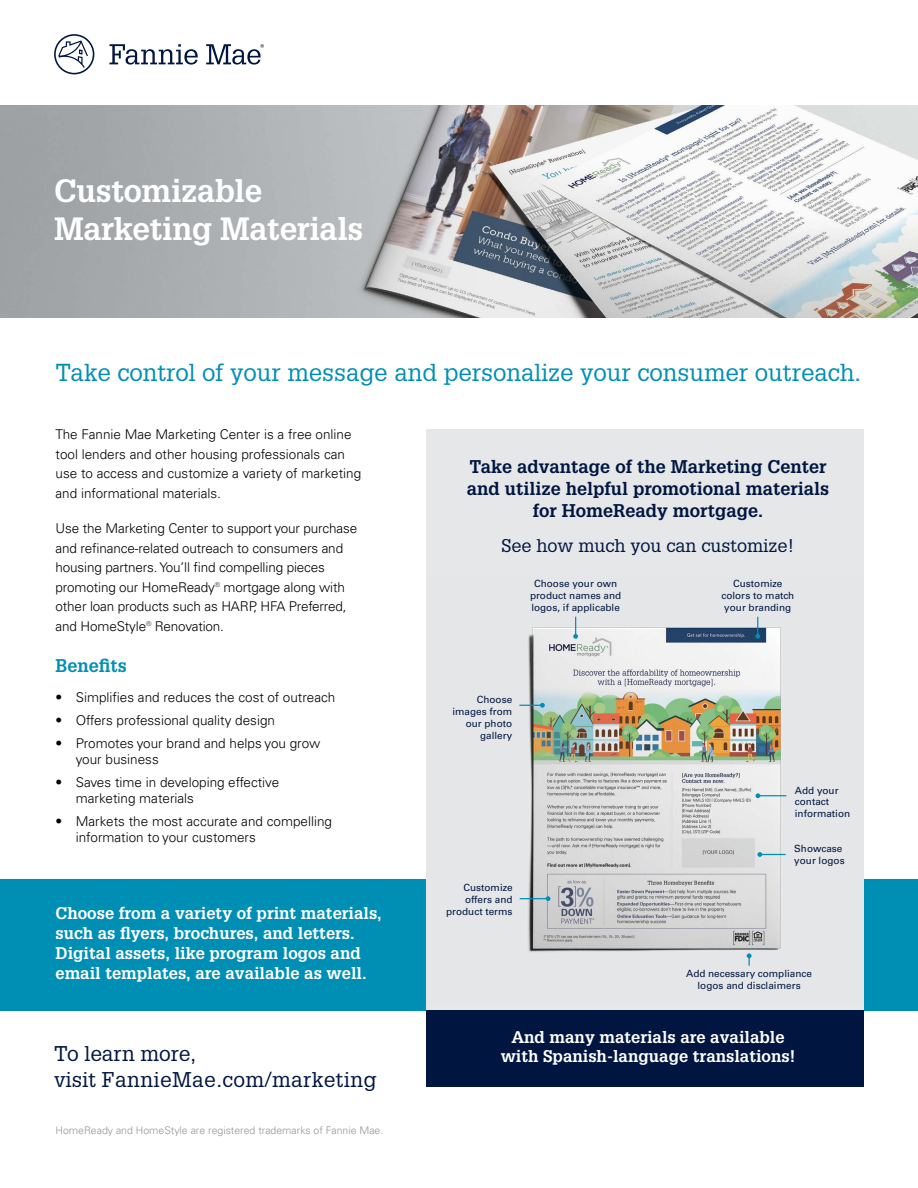
<style>
.page{position:relative;width:918px;height:1188px;background:#fff}
.page>*{position:absolute;margin:0;border:0;box-sizing:border-box;transform-origin:0 0}
.t1{font:700 31.5px/37.8px "Glypha LT Std";letter-spacing:-.01em;color:#fff}
.t2{font:24px "Glypha LT Std";color:#008fb4}
.t3{font:20.85px/25px "Glypha LT Std";letter-spacing:.02em;color:#001641}
.t4{font:700 18px/21.6px "Glypha LT Std";color:#001641;text-align:center}
.t5{font:18px "Glypha LT Std";color:#001641}
.t6{font:700 18px "Glypha LT Std";color:#008fb4}
.t7{font:700 16.5px/19.8px "Glypha LT Std";color:#fff}
.t8{font:300 13.5px/19.5px "Univers LT Pro 45";color:#000}
.t9{font:300 10.5px "Univers LT Pro 45";color:#939598}
.t10{font:9.9px/12px "Univers LT Std";color:#001641;text-align:center}
</style>
<div class="page">
<div style="left:0;top:879px;width:918px;height:131px;background:#008fb4"></div>
<img style="left:0;top:105px;width:918px;height:213px">
<svg style="left:54px;top:34px;width:40px;height:40px"></svg>
<svg style="left:110px;top:44px;width:154px;height:21px"></svg>
<div style="left:427px;top:429px;width:437px;height:581px;background:#e6e7e8"></div>
<img style="left:519px;top:616px;width:268px;height:341px">
<svg style="left:757px;top:852px;width:29px;height:5px"></svg>
<svg style="left:747px;top:953px;width:5px;height:13px"></svg>
<svg style="left:756px;top:793px;width:30px;height:5px"></svg>
<svg style="left:519px;top:703px;width:26px;height:5px"></svg>
<svg style="left:520px;top:896px;width:30px;height:5px"></svg>
<svg style="left:573px;top:617px;width:5px;height:22px"></svg>
<svg style="left:755px;top:617px;width:5px;height:22px"></svg>
<div style="left:427px;top:1010px;width:437px;height:77px;background:#001641"></div>
<h1 class="t1" style="left:54px;top:171px;width:311px">Customizable<br>Marketing Materials</h1>
<h2 class="t2" style="left:56px;top:358px;width:807px">Take control of your message and personalize your consumer outreach.</h2>
<p class="t8" style="left:56px;top:424px;width:307px">The Fannie Mae Marketing Center is a free online tool lenders and other housing professionals can use to access and customize a variety of marketing and informational materials.</p>
<p class="t8" style="left:56px;top:519px;width:303px">Use the Marketing Center to support your purchase and refinance-related outreach to consumers and housing partners. You’ll find compelling pieces promoting our HomeReady® mortgage along with other loan products such as HARP, HFA Preferred, and HomeStyle® Renovation.</p>
<h3 class="t6" style="left:56px;top:654px;width:73px">Benefits</h3>
<p class="t8" style="left:56px;top:687px;width:281px">• Simplifies and reduces the cost of outreach</p>
<p class="t8" style="left:56px;top:710px;width:221px">• Offers professional quality design</p>
<p class="t8" style="left:76px;top:734px;width:246px;line-height:16.2px;text-indent:-20px">• Promotes your brand and helps you grow your business</p>
<p class="t8" style="left:76px;top:774px;width:205px;line-height:16.2px;text-indent:-20px">• Saves time in developing effective marketing materials</p>
<p class="t8" style="left:76px;top:813px;width:258px;line-height:16.2px;text-indent:-20px">• Markets the most accurate and compelling information to your customers</p>
<p class="t7" style="left:56px;top:903px;width:328px">Choose from a variety of print materials, such as flyers, brochures, and letters.<br>Digital assets, like program logos and email templates, are available as well.</p>
<h3 class="t3" style="left:54px;top:1041px;width:324px">To learn more,<br>visit FannieMae.com/marketing</h3>
<p class="t9" style="left:56px;top:1123px;width:329px">HomeReady and HomeStyle are registered trademarks of Fannie Mae.</p>
<h3 class="t4" style="left:467px;top:456px;width:364px">Take advantage of the Marketing Center and utilize helpful promotional materials for HomeReady mortgage.</h3>
<h3 class="t5" style="left:501px;top:534px;width:295px">See how much you can customize!</h3>
<p class="t10" style="left:530px;top:578px;width:93px">Choose your own product names and logos, if applicable</p>
<p class="t10" style="left:452px;top:694px;width:61px;text-align:right">Choose images from our photo gallery</p>
<p class="t10" style="left:446px;top:881px;width:68px;text-align:right">Customize offers and product terms</p>
<p class="t10" style="left:721px;top:578px;width:74px">Customize colors to match your branding</p>
<p class="t10" style="left:795px;top:784px;width:57px;text-align:left">Add your contact information</p>
<p class="t10" style="left:794px;top:843px;width:52px;text-align:left">Showcase your logos</p>
<p class="t10" style="left:686px;top:967px;width:127px">Add necessary compliance logos and disclaimers</p>
<p class="t7" style="left:501px;top:1026px;width:296px;text-align:center">And many materials are available with Spanish-language translations!</p>
</div>
